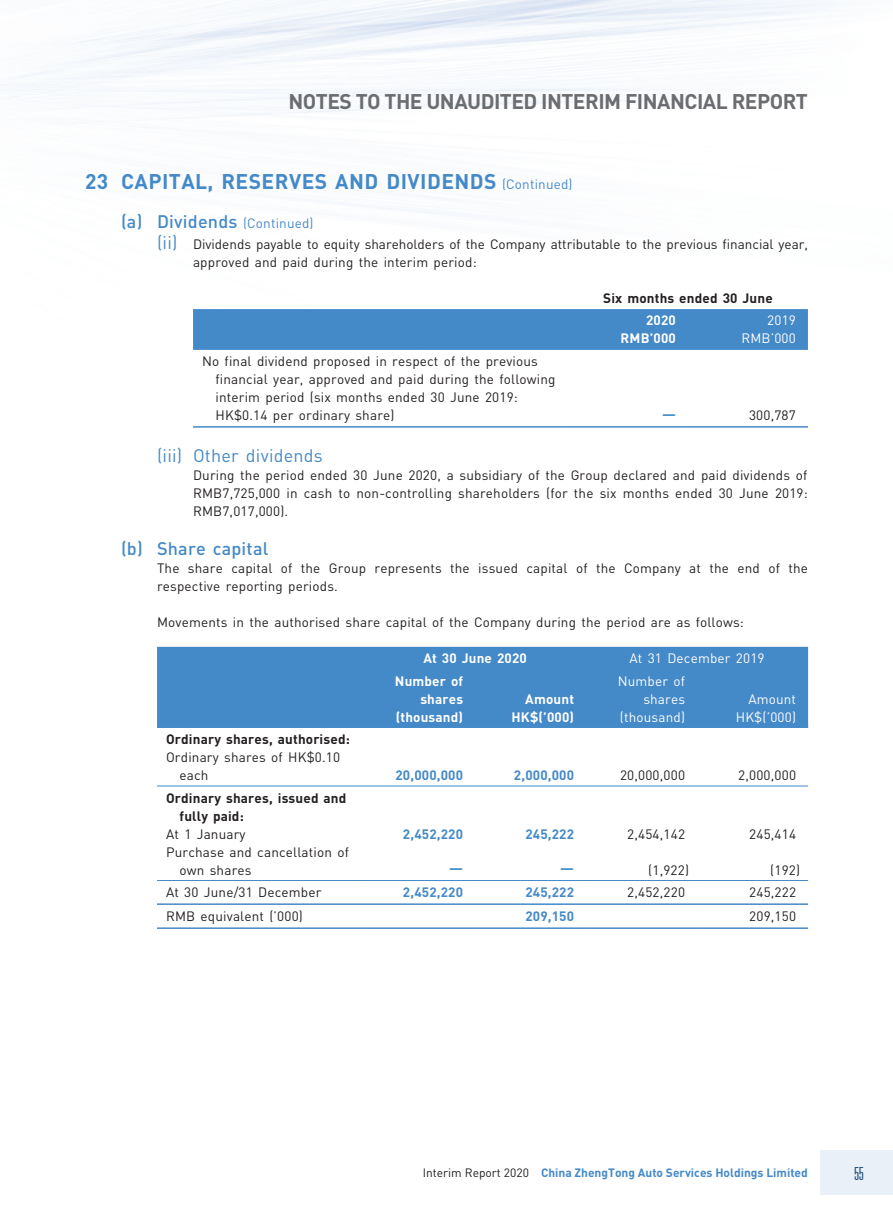
<style>
.page{position:relative;width:893px;height:1212px;background:#fff}
.page>*{position:absolute;margin:0;border:0;box-sizing:border-box;transform-origin:0 0}
.t1{font:700 21px "DIN Pro";letter-spacing:-.025em;color:#6c6d70}
._03_H1{font:700 21px "DIN Pro";letter-spacing:.02em;color:#4489c8}
._04___H2{font:500 18px "DIN Pro";letter-spacing:.01em;color:#4489c8}
._05_____H3{font:18px "DIN Pro";letter-spacing:.01em;color:#4489c8}
.t2{font:300 ultra-condensed 18px "Univers LT Std";color:#225179}
._15_Table_Stub{font:13.5px/18px "DIN Pro";letter-spacing:.01em;color:#231f20}
._13_____P4{font:13.5px/18px "DIN Pro";letter-spacing:.01em;color:#231f20}
._14_______P6{font:13.5px/18px "DIN Pro";letter-spacing:.01em;color:#231f20;text-align:justify}
._05_____H3-2{font:13.5px/18px "DIN Pro";color:#231f20}
._01_Body_Text{font:13.5px "DIN Pro";letter-spacing:.01em;color:#231f20}
._01_Body_Text-2{font:13.5px/18px "DIN Pro";letter-spacing:.01em;color:#fff;text-align:right}
._01_Body_Text-3{font:700 13.5px/18px "DIN Pro";letter-spacing:.01em;color:#fff;text-align:right}
._01_Body_Text-4{font:700 13.5px "DIN Pro";letter-spacing:.01em;color:#4489c8}
._15_Table_Stub-2{font:700 13.5px/18px "DIN Pro";letter-spacing:.01em;color:#231f20}
._01_Body_Text-5{font:700 13.5px "DIN Pro";letter-spacing:.01em;color:#231f20}
.t3{font:700 12px "DIN Pro";color:#4489c8}
.s1{font-weight:400;font-size:13.5px}
.s2{font-size:18px;color:#4489c8}
.s3{font-weight:400;color:#231f20}
</style>
<div class="page">
<div style="left:821px;top:1150px;width:72px;height:45px;background:#eaf0f8"></div>
<div style="left:193px;top:309px;width:615px;height:40px;background:#4489c8"></div>
<hr style="left:193px;top:349px;width:375px;height:1px;background:#4489c8">
<hr style="left:568px;top:349px;width:120px;height:1px;background:#4489c8">
<hr style="left:688px;top:349px;width:120px;height:1px;background:#4489c8">
<hr style="left:193px;top:426px;width:375px;height:2px;background:#4489c8">
<hr style="left:568px;top:426px;width:120px;height:2px;background:#4489c8">
<hr style="left:688px;top:426px;width:120px;height:2px;background:#4489c8">
<div style="left:157px;top:647px;width:651px;height:78px;background:#4489c8"></div>
<hr style="left:157px;top:725px;width:207px;height:3px;background:#4489c8">
<hr style="left:364px;top:725px;width:111px;height:3px;background:#4489c8">
<hr style="left:475px;top:725px;width:111px;height:3px;background:#4489c8">
<hr style="left:586px;top:725px;width:111px;height:3px;background:#4489c8">
<hr style="left:697px;top:725px;width:111px;height:3px;background:#4489c8">
<hr style="left:157px;top:785px;width:207px;height:1px;background:#4489c8">
<hr style="left:364px;top:785px;width:111px;height:1px;background:#4489c8">
<hr style="left:475px;top:785px;width:111px;height:1px;background:#4489c8">
<hr style="left:586px;top:785px;width:111px;height:1px;background:#4489c8">
<hr style="left:697px;top:785px;width:111px;height:1px;background:#4489c8">
<hr style="left:157px;top:880px;width:207px;height:1px;background:#4489c8">
<hr style="left:364px;top:880px;width:111px;height:1px;background:#4489c8">
<hr style="left:475px;top:880px;width:111px;height:1px;background:#4489c8">
<hr style="left:586px;top:880px;width:111px;height:1px;background:#4489c8">
<hr style="left:697px;top:880px;width:111px;height:1px;background:#4489c8">
<hr style="left:157px;top:903px;width:207px;height:2px;background:#4489c8">
<hr style="left:364px;top:903px;width:111px;height:2px;background:#4489c8">
<hr style="left:475px;top:903px;width:111px;height:2px;background:#4489c8">
<hr style="left:586px;top:903px;width:111px;height:2px;background:#4489c8">
<hr style="left:697px;top:903px;width:111px;height:2px;background:#4489c8">
<hr style="left:157px;top:927px;width:207px;height:2px;background:#4489c8">
<hr style="left:364px;top:927px;width:111px;height:2px;background:#4489c8">
<hr style="left:475px;top:927px;width:111px;height:2px;background:#4489c8">
<hr style="left:586px;top:927px;width:111px;height:2px;background:#4489c8">
<hr style="left:697px;top:927px;width:111px;height:2px;background:#4489c8">
<h1 class="t1" style="left:288px;top:87px;width:521px">NOTES TO THE UNAUDITED INTERIM FINANCIAL REPORT</h1>
<p class="_03_H1" style="left:85px;top:167px;width:489px">23 CAPITAL, RESERVES AND DIVIDENDS <span class="s1">(Continued)</span></p>
<p class="_04___H2" style="left:121px;top:209px;width:194px">(a) Dividends <span class="s1">(Continued)</span></p>
<p class="_05_____H3-2" style="left:193px;top:234px;width:616px;text-indent:-36px"><span class="s2">(ii)</span> Dividends payable to equity shareholders of the Company attributable to the previous financial year, approved and paid during the interim period:</p>
<p class="_01_Body_Text-5" style="left:603px;top:289px;width:171px">Six months ended 30 June</p>
<p class="_01_Body_Text-3" style="left:646px;top:311px;width:31px">2020</p>
<p class="_01_Body_Text-2" style="left:767px;top:311px;width:30px">2019</p>
<p class="_01_Body_Text-3" style="left:621px;top:329px;width:57px">RMB’000</p>
<p class="_01_Body_Text-2" style="left:741px;top:329px;width:56px">RMB’000</p>
<p class="_15_Table_Stub" style="left:216px;top:351px;width:341px;text-indent:-14px">No final dividend proposed in respect of the previous financial year, approved and paid during the following interim period (six months ended 30 June 2019:<br>HK$0.14 per ordinary share)</p>
<p class="_01_Body_Text-4" style="left:662px;top:404px;width:15px">—</p>
<p class="_01_Body_Text" style="left:749px;top:406px;width:48px">300,787</p>
<p class="_05_____H3" style="left:157px;top:443px;width:167px">(iii) Other dividends</p>
<p class="_14_______P6" style="left:193px;top:466px;width:616px">During the period ended 30 June 2020, a subsidiary of the Group declared and paid dividends of RMB7,725,000 in cash to non-controlling shareholders (for the six months ended 30 June 2019:<br>RMB7,017,000).</p>
<p class="_04___H2" style="left:121px;top:536px;width:149px">(b) Share capital</p>
<p class="_13_____P4" style="left:157px;top:559px;width:652px">The share capital of the Group represents the issued capital of the Company at the end of the respective reporting periods.</p>
<p class="_13_____P4" style="left:157px;top:613px;width:588px">Movements in the authorised share capital of the Company during the period are as follows:</p>
<p class="_01_Body_Text-3" style="left:423px;top:649px;width:105px">At 30 June 2020</p>
<p class="_01_Body_Text-2" style="left:629px;top:649px;width:137px">At 31 December 2019</p>
<p class="_01_Body_Text-3" style="left:395px;top:671px;width:70px">Number of shares</p>
<p class="_01_Body_Text-2" style="left:618px;top:671px;width:69px">Number of shares</p>
<p class="_01_Body_Text-3" style="left:525px;top:689px;width:50px">Amount</p>
<p class="_01_Body_Text-2" style="left:748px;top:689px;width:49px">Amount</p>
<p class="_15_Table_Stub-2" style="left:166px;top:730px;width:185px">Ordinary shares, authorised:</p>
<p class="_15_Table_Stub" style="left:180px;top:748px;width:162px;text-indent:-14px">Ordinary shares of HK$0.10 each</p>
<p class="_01_Body_Text-3" style="left:396px;top:707px;width:69px">(thousand)</p>
<p class="_01_Body_Text-3" style="left:511px;top:707px;width:64px">HK$(’000)</p>
<p class="_01_Body_Text-2" style="left:620px;top:707px;width:67px">(thousand)</p>
<p class="_01_Body_Text-2" style="left:736px;top:707px;width:62px">HK$(’000)</p>
<p class="_01_Body_Text-4" style="left:395px;top:766px;width:69px">20,000,000</p>
<p class="_01_Body_Text-4" style="left:514px;top:766px;width:62px">2,000,000</p>
<p class="_01_Body_Text" style="left:620px;top:766px;width:66px">20,000,000</p>
<p class="_01_Body_Text" style="left:738px;top:766px;width:59px">2,000,000</p>
<p class="_15_Table_Stub-2" style="left:180px;top:788px;width:168px;text-indent:-14px">Ordinary shares, issued and fully paid:</p>
<p class="_15_Table_Stub" style="left:166px;top:824px;width:81px">At 1 January</p>
<p class="_01_Body_Text-4" style="left:403px;top:824px;width:62px">2,452,220</p>
<p class="_01_Body_Text-4" style="left:525px;top:824px;width:50px">245,222</p>
<p class="_01_Body_Text" style="left:627px;top:824px;width:59px">2,454,142</p>
<p class="_01_Body_Text" style="left:749px;top:824px;width:48px">245,414</p>
<p class="_15_Table_Stub" style="left:180px;top:842px;width:171px;text-indent:-14px">Purchase and cancellation of own shares</p>
<p class="_01_Body_Text-4" style="left:449px;top:859px;width:15px">—</p>
<p class="_01_Body_Text-4" style="left:560px;top:859px;width:15px">—</p>
<p class="_01_Body_Text" style="left:648px;top:860px;width:42px">(1,922)</p>
<p class="_01_Body_Text" style="left:770px;top:860px;width:31px">(192)</p>
<p class="_15_Table_Stub" style="left:166px;top:883px;width:157px">At 30 June/31 December</p>
<p class="_01_Body_Text-4" style="left:403px;top:883px;width:62px">2,452,220</p>
<p class="_01_Body_Text-4" style="left:525px;top:883px;width:50px">245,222</p>
<p class="_01_Body_Text" style="left:627px;top:883px;width:59px">2,452,220</p>
<p class="_01_Body_Text" style="left:749px;top:883px;width:48px">245,222</p>
<p class="_15_Table_Stub" style="left:166px;top:907px;width:138px">RMB equivalent (’000)</p>
<p class="_01_Body_Text-4" style="left:525px;top:907px;width:50px">209,150</p>
<p class="_01_Body_Text" style="left:749px;top:907px;width:48px">209,150</p>
<p class="t3" style="left:423px;top:1164px;width:387px"><span class="s3">Interim Report 2020</span> China ZhengTong Auto Services Holdings Limited</p>
<h2 class="t2" style="left:854px;top:1164px;width:11px">55</h2>
</div>
